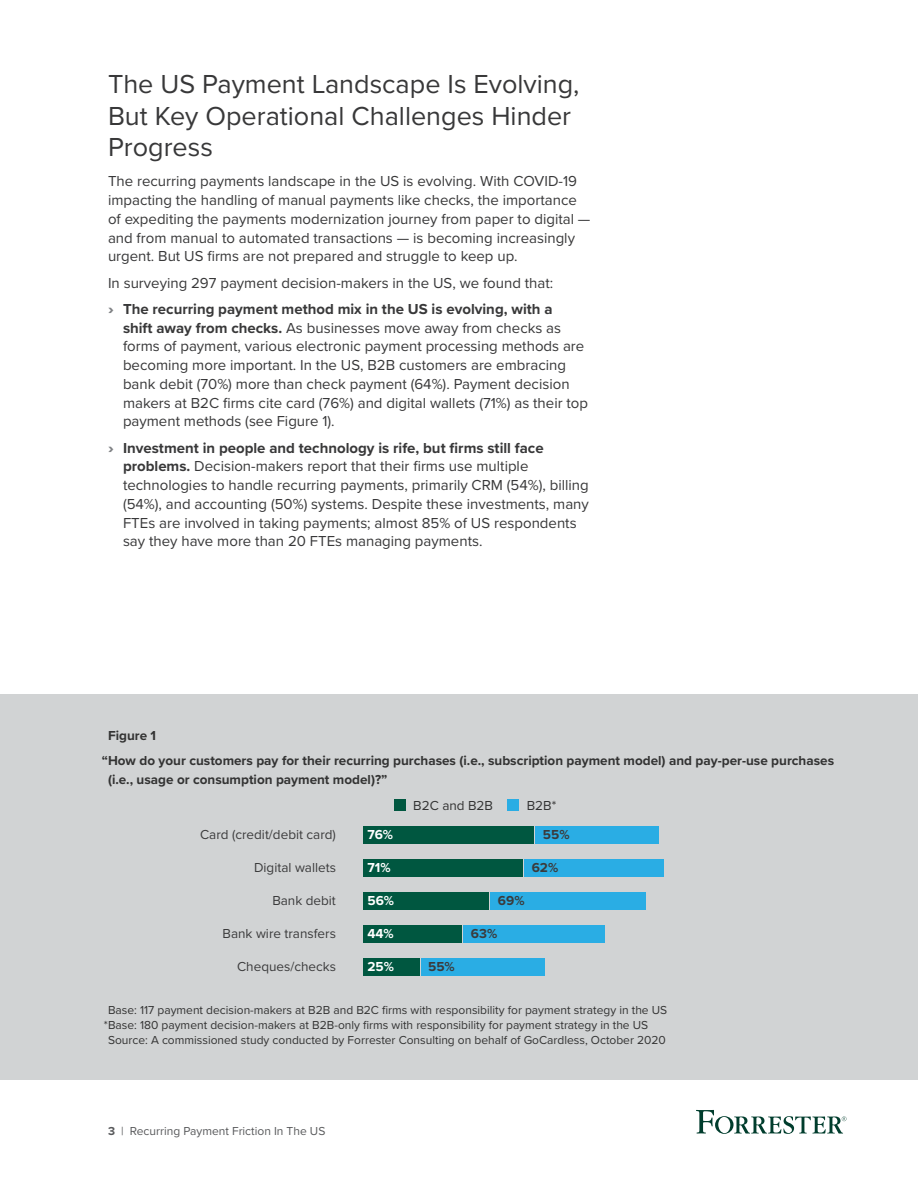
<style>
.page{position:relative;width:918px;height:1188px;background:#fff}
.page>*{position:absolute;margin:0;border:0;box-sizing:border-box;transform-origin:0 0}
.t1{font:27px/31.5px "Proxima Nova";color:#383839}
.t2{font:15px/18.8px "Proxima Nova";color:#383839}
.t3{font:700 13.5px/25.5px "Proxima Nova";color:#333}
.t4{font:13.5px "Proxima Nova";color:#3b3b3c}
.t5{font:700 13.5px "Proxima Nova";color:#fff}
.t6{font:700 13.5px "Proxima Nova";color:#3b3b3c}
.t7{font:13.5px "Proxima Nova";color:#333}
.t8{font:12px "Proxima Nova";color:#333}
.t9{font:12px "Proxima Nova";color:#58595b}
.s1{font-weight:900;color:#808285}
.s2{font-weight:700}
</style>
<div class="page">
<svg style="left:696px;top:1110px;width:150px;height:24px"></svg>
<div style="left:0;top:695px;width:918px;height:385px;background:#d1d3d4"></div>
<div style="left:363px;top:826px;width:171px;height:18px;background:#005740"></div>
<div style="left:363px;top:892px;width:126px;height:18px;background:#005740"></div>
<div style="left:363px;top:859px;width:160px;height:18px;background:#005740"></div>
<div style="left:535px;top:826px;width:124px;height:18px;background:#2aade4"></div>
<div style="left:490px;top:892px;width:156px;height:18px;background:#2aade4"></div>
<div style="left:363px;top:925px;width:99px;height:18px;background:#005740"></div>
<div style="left:463px;top:925px;width:142px;height:18px;background:#2aade4"></div>
<div style="left:363px;top:958px;width:56px;height:18px;background:#005740"></div>
<div style="left:421px;top:958px;width:123px;height:18px;background:#2aade4"></div>
<div style="left:394px;top:799px;width:12px;height:12px;background:#005740"></div>
<div style="left:507px;top:799px;width:12px;height:12px;background:#2aade4"></div>
<div style="left:524px;top:859px;width:140px;height:18px;background:#2aade4"></div>
<h1 class="t1" style="left:108px;top:67px;width:473px">The US Payment Landscape Is Evolving,<br>But Key Operational Challenges Hinder<br>Progress</h1>
<p class="t2" style="left:108px;top:171px;width:484px">The recurring payments landscape in the US is evolving. With COVID-19 impacting the handling of manual payments like checks, the importance of expediting the payments modernization journey from paper to digital — and from manual to automated transactions — is becoming increasingly urgent. But US firms are not prepared and struggle to keep up.</p>
<p class="t2" style="left:108px;top:269px;width:447px;line-height:26.2px">In surveying 297 payment decision-makers in the US, we found that: <span class="s1">›</span> <span class="s2">The recurring payment method mix in the US is evolving, with a</span></p>
<p class="t2" style="left:123px;top:318px;width:467px"><span class="s2">shift away from checks.</span> As businesses move away from checks as forms of payment, various electronic payment processing methods are becoming more important. In the US, B2B customers are embracing bank debit (70%) more than check payment (64%). Payment decision makers at B2C firms cite card (76%) and digital wallets (71%) as their top payment methods (see Figure 1).</p>
<p class="t2" style="left:123px;top:438px;width:467px;text-indent:-15px"><span class="s1">›</span> <span class="s2">Investment in people and technology is rife, but firms still face problems.</span> Decision-makers report that their firms use multiple technologies to handle recurring payments, primarily CRM (54%), billing (54%), and accounting (50%) systems. Despite these investments, many FTEs are involved in taking payments; almost 85% of US respondents say they have more than 20 FTEs managing payments.</p>
<p class="t3" style="left:102px;top:722px;width:734px;text-indent:6px">Figure 1<br>“How do your customers pay for their recurring purchases (i.e., subscription payment model) and pay-per-use purchases</p>
<p class="t3" style="left:108px;top:767px;width:281px">(i.e., usage or consumption payment model)?”</p>
<p class="t4" style="left:200px;top:824px;width:137px">Card (credit/debit card)</p>
<p class="t4" style="left:254px;top:857px;width:83px">Digital wallets</p>
<p class="t4" style="left:272px;top:890px;width:65px">Bank debit</p>
<p class="t4" style="left:223px;top:923px;width:115px">Bank wire transfers</p>
<p class="t4" style="left:237px;top:956px;width:100px">Cheques/checks</p>
<p class="t5" style="left:367px;top:824px;width:27px">76%</p>
<p class="t5" style="left:367px;top:857px;width:25px">71%</p>
<p class="t5" style="left:367px;top:890px;width:28px">56%</p>
<p class="t5" style="left:367px;top:923px;width:28px">44%</p>
<p class="t5" style="left:367px;top:956px;width:28px">25%</p>
<p class="t7" style="left:413px;top:795px;width:81px">B2C and B2B</p>
<p class="t7" style="left:527px;top:795px;width:31px">B2B*</p>
<p class="t6" style="left:543px;top:824px;width:28px">55%</p>
<p class="t6" style="left:532px;top:857px;width:28px">62%</p>
<p class="t6" style="left:498px;top:890px;width:28px">69%</p>
<p class="t6" style="left:428px;top:956px;width:28px">55%</p>
<p class="t6" style="left:471px;top:923px;width:28px">63%</p>
<p class="t8" style="left:108px;top:1001px;width:561px">Base: 117 payment decision-makers at B2B and B2C firms with responsibility for payment strategy in the US</p>
<p class="t8" style="left:104px;top:1016px;width:546px">*Base: 180 payment decision-makers at B2B-only firms with responsibility for payment strategy in the US</p>
<p class="t8" style="left:108px;top:1031px;width:559px">Source: A commissioned study conducted by Forrester Consulting on behalf of GoCardless, October 2020</p>
<p class="t9" style="left:108px;top:1122px;width:219px"><span class="s2">3</span> | Recurring Payment Friction In The US</p>
</div>
